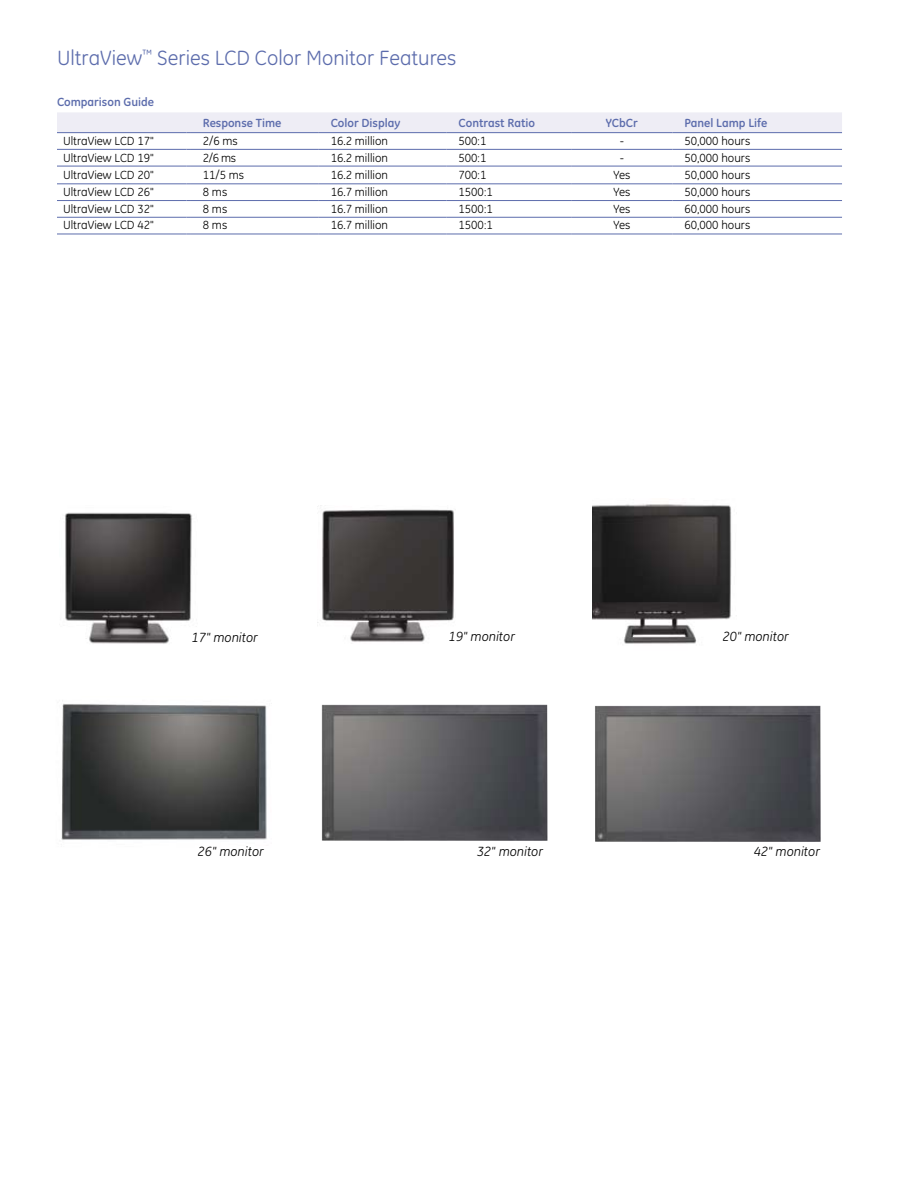
<style>
.page{position:relative;width:918px;height:1188px;background:#fff}
.page>*{position:absolute;margin:0;border:0;box-sizing:border-box;transform-origin:0 0}
.t1{font:21px "GE Inspira";color:#5c6cac}
.t2{font:italic 13.5px "GE Inspira";color:#000}
.t3{font:12px "GE Inspira";color:#000}
.t4{font:700 12px "GE Inspira";color:#5c6cac}
</style>
<div class="page">
<img style="left:592px;top:504px;width:140px;height:140px">
<img style="left:320px;top:505px;width:134px;height:137px">
<img style="left:65px;top:512px;width:127px;height:132px">
<img style="left:595px;top:706px;width:226px;height:136px">
<img style="left:61px;top:703px;width:206px;height:137px">
<hr style="left:57px;top:149px;width:129px;height:1px;background:#5c6cac">
<hr style="left:191px;top:149px;width:128px;height:1px;background:#5c6cac">
<hr style="left:319px;top:149px;width:128px;height:1px;background:#5c6cac">
<hr style="left:447px;top:149px;width:124px;height:1px;background:#5c6cac">
<hr style="left:571px;top:149px;width:102px;height:1px;background:#5c6cac">
<hr style="left:673px;top:149px;width:169px;height:1px;background:#5c6cac">
<hr style="left:57px;top:166px;width:129px;height:1px;background:#5c6cac">
<hr style="left:191px;top:166px;width:128px;height:1px;background:#5c6cac">
<hr style="left:319px;top:166px;width:128px;height:1px;background:#5c6cac">
<hr style="left:447px;top:166px;width:124px;height:1px;background:#5c6cac">
<hr style="left:571px;top:166px;width:102px;height:1px;background:#5c6cac">
<hr style="left:673px;top:166px;width:169px;height:1px;background:#5c6cac">
<hr style="left:57px;top:183px;width:129px;height:1px;background:#5c6cac">
<hr style="left:191px;top:183px;width:128px;height:1px;background:#5c6cac">
<hr style="left:319px;top:183px;width:128px;height:1px;background:#5c6cac">
<hr style="left:447px;top:183px;width:124px;height:1px;background:#5c6cac">
<hr style="left:571px;top:183px;width:102px;height:1px;background:#5c6cac">
<hr style="left:673px;top:183px;width:169px;height:1px;background:#5c6cac">
<hr style="left:57px;top:200px;width:129px;height:1px;background:#5c6cac">
<hr style="left:191px;top:200px;width:128px;height:1px;background:#5c6cac">
<hr style="left:319px;top:200px;width:128px;height:1px;background:#5c6cac">
<hr style="left:447px;top:200px;width:124px;height:1px;background:#5c6cac">
<hr style="left:571px;top:200px;width:102px;height:1px;background:#5c6cac">
<hr style="left:673px;top:200px;width:169px;height:1px;background:#5c6cac">
<hr style="left:57px;top:217px;width:129px;height:1px;background:#5c6cac">
<hr style="left:191px;top:217px;width:128px;height:1px;background:#5c6cac">
<hr style="left:319px;top:217px;width:128px;height:1px;background:#5c6cac">
<hr style="left:447px;top:217px;width:124px;height:1px;background:#5c6cac">
<hr style="left:571px;top:217px;width:102px;height:1px;background:#5c6cac">
<hr style="left:673px;top:217px;width:169px;height:1px;background:#5c6cac">
<hr style="left:57px;top:234px;width:129px;height:1px;background:#5c6cac">
<hr style="left:191px;top:234px;width:128px;height:1px;background:#5c6cac">
<hr style="left:319px;top:234px;width:128px;height:1px;background:#5c6cac">
<hr style="left:447px;top:234px;width:124px;height:1px;background:#5c6cac">
<hr style="left:571px;top:234px;width:102px;height:1px;background:#5c6cac">
<hr style="left:673px;top:234px;width:169px;height:1px;background:#5c6cac">
<div style="left:57px;top:112px;width:785px;height:21px;background:#eeedf5"></div>
<img style="left:322px;top:705px;width:225px;height:136px">
<h1 class="t1" style="left:57px;top:45px;width:401px">UltraView<sup>™</sup> Series LCD Color Monitor Features</h1>
<p class="t4" style="left:57px;top:95px;width:99px">Comparison Guide</p>
<p class="t4" style="left:203px;top:115px;width:80px">Response Time</p>
<p class="t4" style="left:331px;top:115px;width:71px">Color Display</p>
<p class="t4" style="left:459px;top:115px;width:78px">Contrast Ratio</p>
<p class="t4" style="left:606px;top:115px;width:33px">YCbCr</p>
<p class="t4" style="left:684px;top:115px;width:84px">Panel Lamp Life</p>
<p class="t3" style="left:63px;top:134px;width:92px">UltraView LCD 17"</p>
<p class="t3" style="left:203px;top:134px;width:37px">2/6 ms</p>
<p class="t3" style="left:331px;top:134px;width:59px">16.2 million</p>
<p class="t3" style="left:459px;top:134px;width:29px">500:1</p>
<p class="t3" style="left:620px;top:134px;width:6px">-</p>
<p class="t3" style="left:684px;top:134px;width:67px">50,000 hours</p>
<p class="t3" style="left:63px;top:151px;width:92px">UltraView LCD 19"</p>
<p class="t3" style="left:203px;top:151px;width:35px">2/6 ms</p>
<p class="t3" style="left:331px;top:151px;width:59px">16.2 million</p>
<p class="t3" style="left:459px;top:151px;width:29px">500:1</p>
<p class="t3" style="left:620px;top:151px;width:6px">-</p>
<p class="t3" style="left:684px;top:151px;width:67px">50,000 hours</p>
<p class="t3" style="left:63px;top:168px;width:92px">UltraView LCD 20"</p>
<p class="t3" style="left:203px;top:168px;width:43px">11/5 ms</p>
<p class="t3" style="left:331px;top:168px;width:59px">16.2 million</p>
<p class="t3" style="left:459px;top:168px;width:29px">700:1</p>
<p class="t3" style="left:613px;top:168px;width:19px">Yes</p>
<p class="t3" style="left:684px;top:168px;width:67px">50,000 hours</p>
<p class="t3" style="left:63px;top:185px;width:92px">UltraView LCD 26"</p>
<p class="t3" style="left:203px;top:185px;width:26px">8 ms</p>
<p class="t3" style="left:331px;top:185px;width:59px">16.7 million</p>
<p class="t3" style="left:459px;top:185px;width:36px">1500:1</p>
<p class="t3" style="left:613px;top:185px;width:19px">Yes</p>
<p class="t3" style="left:684px;top:185px;width:67px">50,000 hours</p>
<p class="t3" style="left:63px;top:202px;width:92px">UltraView LCD 32"</p>
<p class="t3" style="left:203px;top:202px;width:26px">8 ms</p>
<p class="t3" style="left:331px;top:202px;width:59px">16.7 million</p>
<p class="t3" style="left:459px;top:202px;width:36px">1500:1</p>
<p class="t3" style="left:613px;top:202px;width:19px">Yes</p>
<p class="t3" style="left:684px;top:202px;width:67px">60,000 hours</p>
<p class="t3" style="left:63px;top:218px;width:92px">UltraView LCD 42"</p>
<p class="t3" style="left:203px;top:218px;width:26px">8 ms</p>
<p class="t3" style="left:331px;top:218px;width:59px">16.7 million</p>
<p class="t3" style="left:459px;top:218px;width:36px">1500:1</p>
<p class="t3" style="left:613px;top:218px;width:19px">Yes</p>
<p class="t3" style="left:684px;top:218px;width:67px">60,000 hours</p>
<p class="t2" style="left:192px;top:629px;width:68px">17" monitor</p>
<p class="t2" style="left:449px;top:628px;width:68px">19" monitor</p>
<p class="t2" style="left:723px;top:628px;width:68px">20" monitor</p>
<p class="t2" style="left:198px;top:843px;width:68px">26" monitor</p>
<p class="t2" style="left:477px;top:843px;width:68px">32" monitor</p>
<p class="t2" style="left:754px;top:843px;width:68px">42" monitor</p>
</div>
